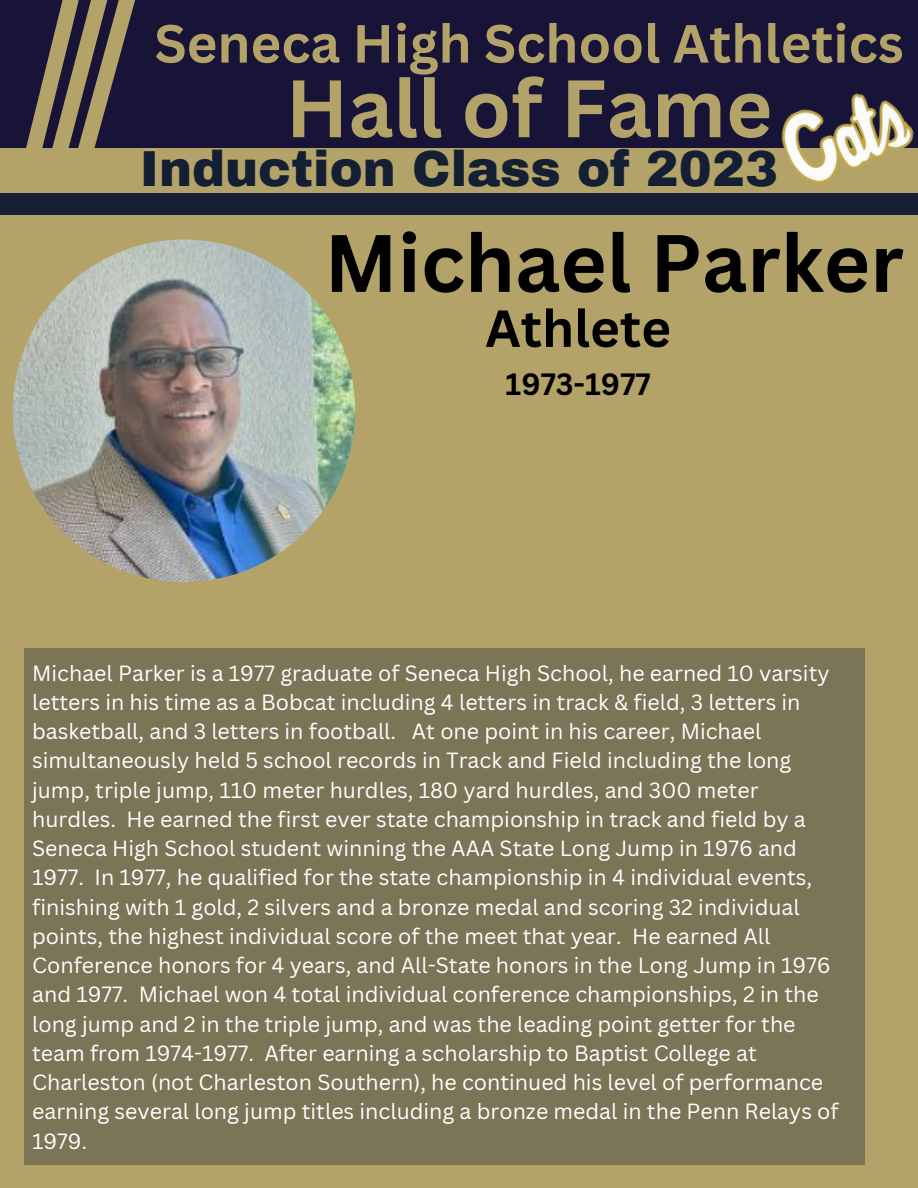
<style>
.page{position:relative;width:918px;height:1188px;background:#fff}
.page>*{position:absolute;margin:0;border:0;box-sizing:border-box;transform-origin:0 0}
.t1{font:700 79.5px "Canva Sans";color:#000}
.t2{font:700 79.5px "Canva Sans";color:#b3a369}
.t3{font:700 52.5px "Canva Sans";color:#b3a369}
.t4{font:700 51px "Canva Sans";color:#000}
.t5{font:900 49.5px "Archivo";color:#141f33}
.t6{font:700 30px "Canva Sans";color:#000}
.t7{font:21.45px/29.2px "Canva Sans";color:#fff}
</style>
<div class="page">
<div style="left:0;top:0;width:918px;height:148px;background:#181438"></div>
<svg style="left:26px;top:0;width:109px;height:148px"></svg>
<div style="left:0;top:148px;width:918px;height:45px;background:#b3a369"></div>
<img style="left:781px;top:93px;width:133px;height:91px">
<div style="left:0;top:193px;width:918px;height:995px;background:#b3a369"></div>
<div style="left:0;top:193px;width:918px;height:21px;background:#141f33"></div>
<img style="left:13px;top:240px;width:342px;height:342px;border-radius:50%">
<div style="left:24px;top:648px;width:841px;height:517px;background:#7b7456"></div>
<p class="t3" style="left:154px;top:7px;width:751px">Seneca High School Athletics</p>
<p class="t2" style="left:286px;top:52px;width:488px">Hall of Fame</p>
<p class="t5" style="left:140px;top:143px;width:640px">Induction Class of 2023</p>
<p class="t1" style="left:325px;top:207px;width:581px">Michael Parker</p>
<p class="t4" style="left:485px;top:292px;width:187px">Athlete</p>
<p class="t6" style="left:506px;top:363px;width:147px">1973-1977</p>
<p class="t7" style="left:32px;top:658px;width:808px">Michael Parker is a 1977 graduate of Seneca High School, he earned 10 varsity letters in his time as a Bobcat including 4 letters in track &amp; field, 3 letters in basketball, and 3 letters in football. At one point in his career, Michael simultaneously held 5 school records in Track and Field including the long jump, triple jump, 110 meter hurdles, 180 yard hurdles, and 300 meter hurdles. He earned the first ever state championship in track and field by a Seneca High School student winning the AAA State Long Jump in 1976 and 1977. In 1977, he qualified for the state championship in 4 individual events, finishing with 1 gold, 2 silvers and a bronze medal and scoring 32 individual points, the highest individual score of the meet that year. He earned All Conference honors for 4 years, and All-State honors in the Long Jump in 1976 and 1977. Michael won 4 total individual conference championships, 2 in the long jump and 2 in the triple jump, and was the leading point getter for the team from 1974-1977. After earning a scholarship to Baptist College at Charleston (not Charleston Southern), he continued his level of performance earning several long jump titles including a bronze medal in the Penn Relays of 1979.</p>
</div>
